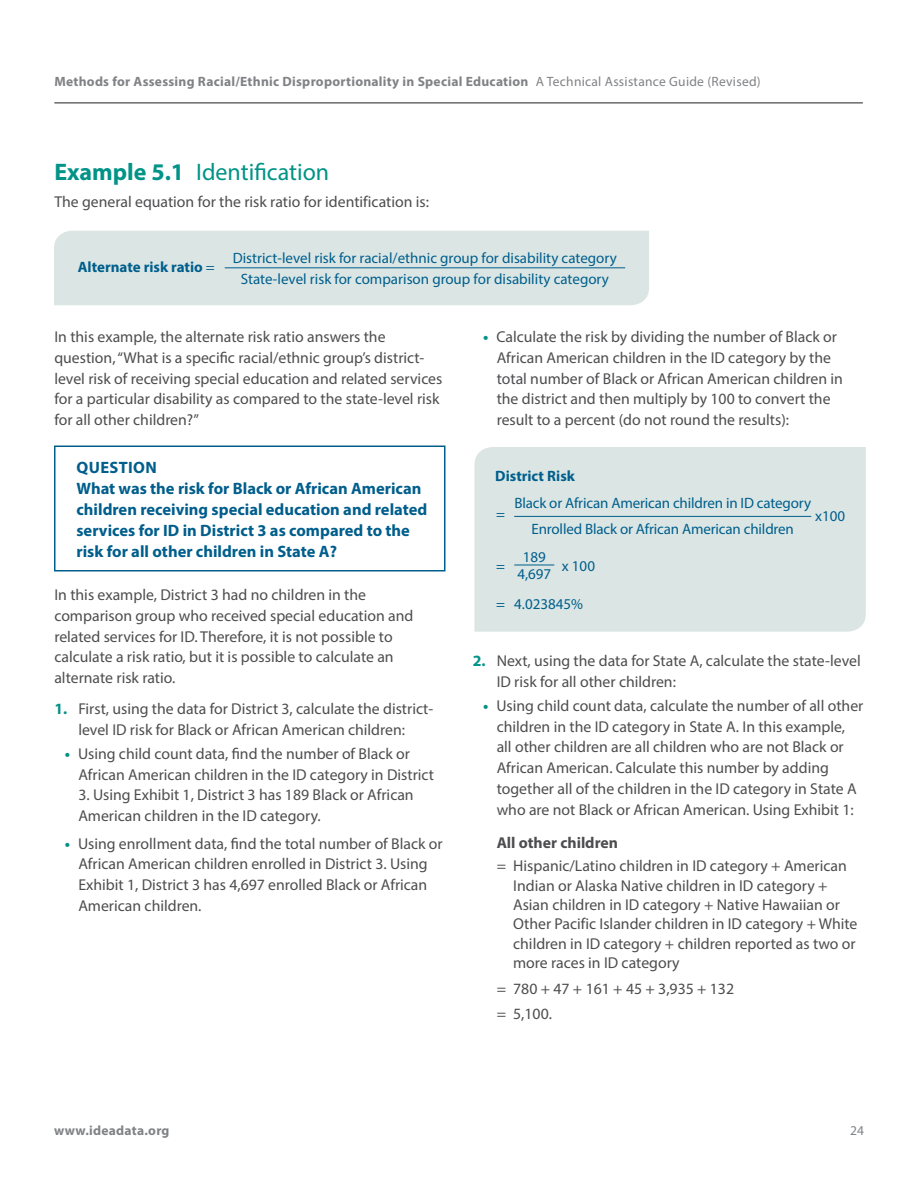
<style>
.page{position:relative;width:918px;height:1188px;background:#fff}
.page>*{position:absolute;margin:0;border:0;box-sizing:border-box;transform-origin:0 0}
.t1{font:24px "Myriad Pro";color:#019387}
.t2{font:700 16.5px/21px "Myriad Pro";color:#005e8c}
.t3{font:15.75px/21px "Myriad Pro";color:#4d4d4f}
.Formula{font:15px/21px "Myriad Pro";color:#005e8c;text-align:center}
.Formula-2{font:700 15px "Myriad Pro";color:#005e8c}
.t4{font:700 13.5px "Myriad Pro";letter-spacing:.02em;color:#808285}
.t5{font:13.5px "Myriad Pro";color:#808285}
.s1{font-weight:400}
.s2{font-weight:700}
.s3{font-weight:700;color:#019387}
</style>
<div class="page">
<hr style="left:54px;top:103px;width:809px;height:1px;background:#231f20">
<div style="left:54px;top:231px;width:595px;height:74px;background:#dbe6e4"></div>
<hr style="left:225px;top:267px;width:400px;height:1px;background:#005e8c">
<div style="left:54px;top:446px;width:392px;height:126px;border:2px solid #005e8c"></div>
<div style="left:474px;top:447px;width:392px;height:185px;background:#dbe6e4"></div>
<hr style="left:514px;top:516px;width:297px;height:1px;background:#005e8c">
<hr style="left:514px;top:565px;width:40px;height:1px;background:#005e8c">
<p class="t4" style="left:54px;top:72px;width:708px">Methods for Assessing Racial/Ethnic Disproportionality in Special Education <span class="s1">A Technical Assistance Guide (Revised)</span></p>
<h2 class="t1" style="left:54px;top:157px;width:276px"><span class="s2">Example 5.1</span> Identification</h2>
<p class="t3" style="left:54px;top:191px;width:376px">The general equation for the risk ratio for identification is:</p>
<p class="Formula-2" style="left:78px;top:257px;width:138px">Alternate risk ratio <span class="s1">=</span></p>
<p class="Formula" style="left:233px;top:247px;width:386px">District-level risk for racial/ethnic group for disability category<br>State-level risk for comparison group for disability category</p>
<p class="t3" style="left:54px;top:325px;width:390px">In this example, the alternate risk ratio answers the question, “What is a specific racial/ethnic group’s district&shy;level risk of receiving special education and related services for a particular disability as compared to the state-level risk for all other children?”</p>
<p class="t2" style="left:76px;top:456px;width:352px">QUESTION<br>What was the risk for Black or African American children receiving special education and related services for ID in District 3 as compared to the risk for all other children in State A?</p>
<p class="t3" style="left:54px;top:583px;width:361px">In this example, District 3 had no children in the comparison group who received special education and related services for ID. Therefore, it is not possible to calculate a risk ratio, but it is possible to calculate an alternate risk ratio.</p>
<p class="t3" style="left:54px;top:697px;width:380px;text-align:center"><span class="s3">1.</span> First, using the data for District 3, calculate the district&shy;level ID risk for Black or African American children:</p>
<p class="t3" style="left:78px;top:742px;width:357px;text-indent:-13px"><span class="s3">•</span> Using child count data, find the number of Black or<br>African American children in the ID category in District</p>
<p class="t3" style="left:78px;top:784px;width:337px">3. Using Exhibit 1, District 3 has 189 Black or African<br>American children in the ID category.</p>
<p class="t3" style="left:78px;top:832px;width:366px;text-indent:-13px"><span class="s3">•</span> Using enrollment data, find the total number of Black or African American children enrolled in District 3. Using Exhibit 1, District 3 has 4,697 enrolled Black or African American children.</p>
<p class="t3" style="left:497px;top:325px;width:348px;text-indent:-13px"><span class="s3">•</span> Calculate the risk by dividing the number of Black or African American children in the ID category by the total number of Black or African American children in the district and then multiply by 100 to convert the result to a percent (do not round the results):</p>
<p class="Formula-2" style="left:495px;top:466px;width:81px">District Risk</p>
<p class="Formula" style="left:496px;top:504px;width:10px">=</p>
<p class="Formula" style="left:514px;top:492px;width:298px">Black or African American children in ID category</p>
<p class="Formula" style="left:815px;top:505px;width:32px">x100</p>
<p class="Formula" style="left:532px;top:518px;width:264px">Enrolled Black or African American children</p>
<p class="Formula" style="left:523px;top:546px;width:25px">189</p>
<p class="Formula" style="left:562px;top:555px;width:35px">x 100</p>
<p class="Formula" style="left:496px;top:559px;width:89px;line-height:30.2px;text-align:left;text-indent:21px">4,697<br>= 4.023845%</p>
<p class="Formula" style="left:496px;top:555px;width:10px">=</p>
<p class="t3" style="left:497px;top:649px;width:366px;text-indent:-24px"><span class="s3">2.</span> Next, using the data for State A, calculate the state-level<br>ID risk for all other children:</p>
<p class="t3" style="left:497px;top:694px;width:368px;text-indent:-13px"><span class="s3">•</span> Using child count data, calculate the number of all other children in the ID category in State A. In this example, all other children are all children who are not Black or African American. Calculate this number by adding together all of the children in the ID category in State A who are not Black or African American. Using Exhibit 1:</p>
<p class="t3" style="left:497px;top:832px;width:352px;line-height:22.5px"><span class="s2">All other children<br></span>= Hispanic/Latino children in ID category + American</p>
<p class="t3" style="left:513px;top:875px;width:346px;line-height:19.5px">Indian or Alaska Native children in ID category + Asian children in ID category + Native Hawaiian or Other Pacific Islander children in ID category + White children in ID category + children reported as two or more races in ID category</p>
<p class="t3" style="left:497px;top:978px;width:239px">= 780 + 47 + 161 + 45 + 3,935 + 132</p>
<p class="t3" style="left:497px;top:1003px;width:57px">= 5,100.</p>
<p class="t4" style="left:54px;top:1121px;width:117px">www.ideadata.org</p>
<p class="t5" style="left:850px;top:1122px;width:15px">24</p>
</div>
